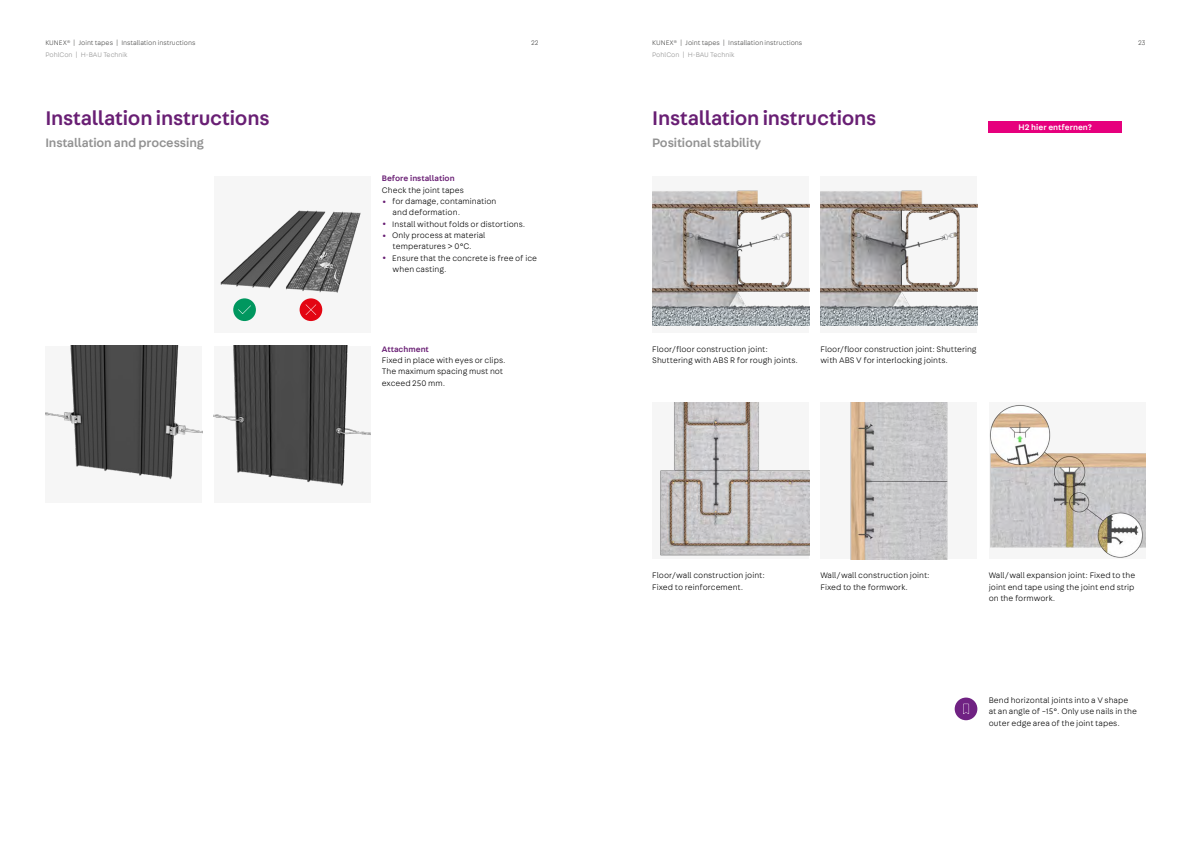
<style>
.page{position:relative;width:1191px;height:842px;background:#fff}
.page>*{position:absolute;margin:0;border:0;box-sizing:border-box;transform-origin:0 0}
.t1{font:500 21px "Fabriga";letter-spacing:-.01em;color:#691f74}
.t2{font:500 13px "Fabriga";letter-spacing:-.01em;color:#929292}
.t3{font:300 8.5px/11.3px "Fabriga";letter-spacing:.005em;color:#000}
.t4{font:500 8.5px "Fabriga";letter-spacing:.005em;color:#691f74}
.t5{font:500 8.5px "Fabriga";letter-spacing:.005em;color:#fff}
.t6{font:300 7px "Fabriga";color:#4a4a49}
.t7{font:300 7px "Fabriga";color:#929292}
</style>
<div class="page">
<img style="left:45px;top:346px;width:157px;height:134px">
<img style="left:214px;top:346px;width:156px;height:140px">
<div style="left:214px;top:176px;width:156px;height:157px;background:#f6f6f6"></div>
<img style="left:220px;top:210px;width:141px;height:96px">
<div style="left:652px;top:176px;width:157px;height:157px;background:#f6f6f6"></div>
<img style="left:652px;top:190px;width:157px;height:135px">
<img style="left:660px;top:402px;width:149px;height:154px">
<div style="left:820px;top:176px;width:157px;height:157px;background:#f6f6f6"></div>
<img style="left:820px;top:190px;width:157px;height:135px">
<div style="left:820px;top:402px;width:157px;height:157px;background:#f6f6f6"></div>
<img style="left:850px;top:402px;width:98px;height:157px">
<img style="left:989px;top:404px;width:156px;height:154px">
<div style="left:954px;top:697px;width:23px;height:23px;background:#702283;border-radius:50%"></div>
<svg style="left:963px;top:704px;width:6px;height:10px"></svg>
<div style="left:233px;top:298px;width:23px;height:23px;background:#00975f;border-radius:50%"></div>
<svg style="left:238px;top:305px;width:13px;height:9px"></svg>
<div style="left:299px;top:298px;width:23px;height:23px;background:#e30613;border-radius:50%"></div>
<svg style="left:306px;top:304px;width:10px;height:11px"></svg>
<div style="left:988px;top:121px;width:134px;height:12px;background:#e6007d"></div>
<p class="t6" style="left:45px;top:39px;width:152px">KUNEX<sup>®</sup> | Joint tapes | Installation instructions</p>
<p class="t6" style="left:652px;top:39px;width:152px">KUNEX<sup>®</sup> | Joint tapes | Installation instructions</p>
<p class="t6" style="left:531px;top:39px;width:9px">22</p>
<p class="t6" style="left:1138px;top:39px;width:9px">23</p>
<p class="t7" style="left:45px;top:50px;width:84px">PohlCon | H-BAU Technik</p>
<p class="t7" style="left:652px;top:50px;width:84px">PohlCon | H-BAU Technik</p>
<h1 class="t1" style="left:45px;top:104px;width:226px">Installation instructions</h1>
<h2 class="t2" style="left:45px;top:134px;width:160px">Installation and processing</h2>
<p class="t4" style="left:382px;top:173px;width:74px">Before installation</p>
<p class="t3" style="left:382px;top:184px;width:84px">Check the joint tapes</p>
<p class="t3" style="left:393px;top:195px;width:105px;text-indent:-11px"><sup>•</sup> for damage, contamination and deformation.</p>
<p class="t3" style="left:382px;top:218px;width:145px"><sup>•</sup> Install without folds or distortions.</p>
<p class="t3" style="left:382px;top:229px;width:105px;text-align:center"><sup>•</sup> Only process at material temperatures &gt; 0°C.</p>
<p class="t3" style="left:393px;top:252px;width:146px;text-indent:-11px"><sup>•</sup> Ensure that the concrete is free of ice when casting.</p>
<p class="t4" style="left:382px;top:343px;width:48px">Attachment</p>
<p class="t3" style="left:382px;top:354px;width:125px">Fixed in place with eyes or clips.<br>The maximum spacing must not exceed 250 mm.</p>
<h1 class="t1" style="left:652px;top:104px;width:226px">Installation instructions</h1>
<h2 class="t2" style="left:652px;top:134px;width:110px">Positional stability</h2>
<p class="t3" style="left:652px;top:343px;width:147px">Floor/floor construction joint:<br>Shuttering with ABS R for rough joints.</p>
<p class="t3" style="left:820px;top:343px;width:158px">Floor/floor construction joint: Shuttering with ABS V for interlocking joints.</p>
<p class="t5" style="left:1018px;top:122px;width:75px">H2 hier entfernen?</p>
<p class="t3" style="left:652px;top:570px;width:114px">Floor/wall construction joint:<br>Fixed to reinforcement.</p>
<p class="t3" style="left:820px;top:570px;width:111px">Wall/wall construction joint:<br>Fixed to the formwork.</p>
<p class="t3" style="left:988px;top:570px;width:148px;text-align:justify">Wall/wall expansion joint: Fixed to the joint end tape using the joint end strip on the formwork.</p>
<p class="t3" style="left:988px;top:694px;width:150px">Bend horizontal joints into a V shape at an angle of ~15°. Only use nails in the outer edge area of the joint tapes.</p>
</div>
